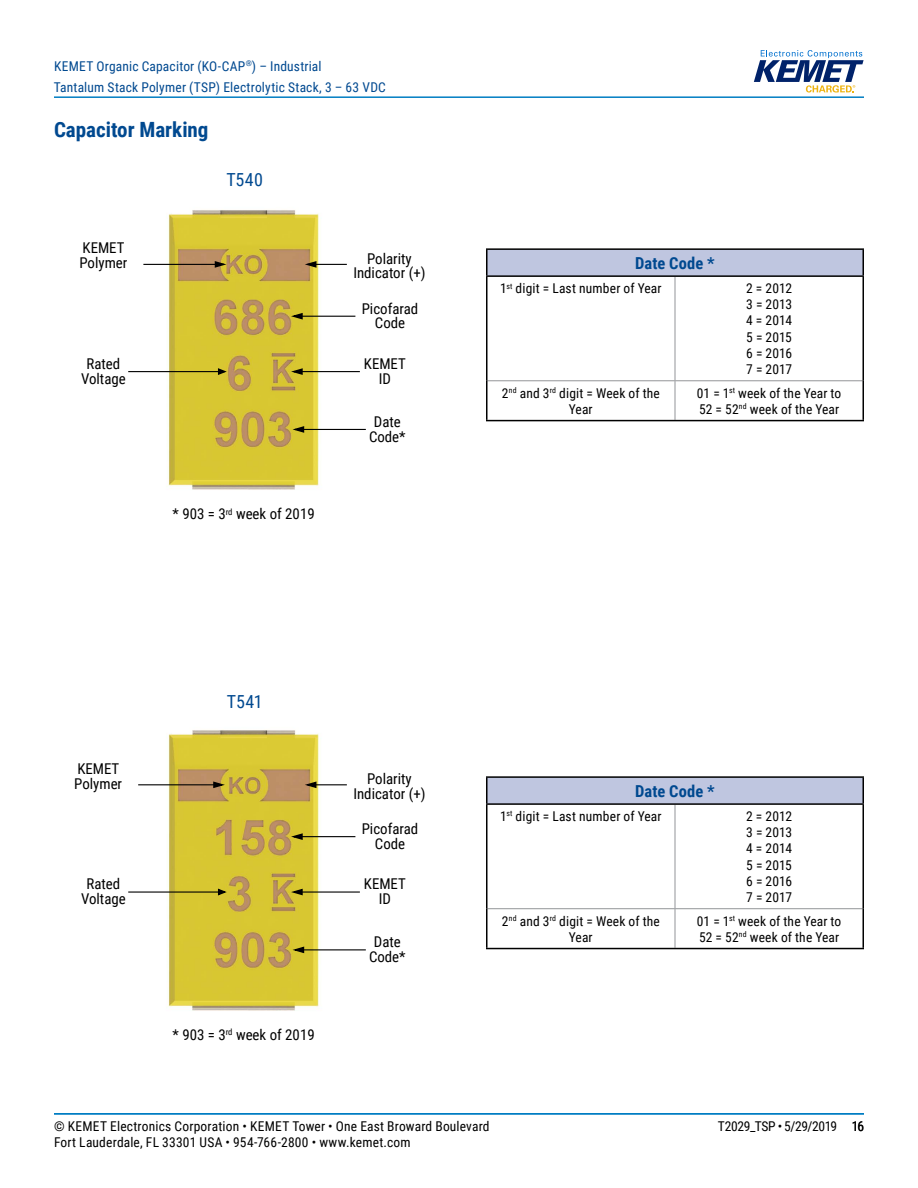
<style>
.page{position:relative;width:918px;height:1188px;background:#fff}
.page>*{position:absolute;margin:0;border:0;box-sizing:border-box;transform-origin:0 0}
.t1{font:700 21px "Roboto Condensed";color:#004990}
.t2{font:18px "Roboto Condensed";letter-spacing:.005em;color:#004990}
.t3{font:700 16.5px "Roboto Condensed";letter-spacing:.005em;color:#004990}
.t4{font:14.85px/14.9px "Roboto Condensed";color:#000;text-align:center}
.t5{font:13.5px/16.2px "Roboto Condensed";letter-spacing:.01em;color:#000;text-align:justify}
.t6{font:13.5px/21px "Roboto Condensed";letter-spacing:.015em;color:#004990}
.t7{font:13.5px "Roboto Condensed";letter-spacing:-.025em;color:#000}
</style>
<div class="page">
<hr style="left:54px;top:1113px;width:810px;height:2px;background:#007dc3">
<hr style="left:54px;top:96px;width:810px;height:2px;background:#007dc3">
<svg style="left:754px;top:50px;width:110px;height:43px"></svg>
<img style="left:128px;top:210px;width:238px;height:280px">
<hr style="left:143px;top:264px;width:73px;height:1px;background:#000">
<svg style="left:214px;top:260px;width:15px;height:9px"></svg>
<hr style="left:128px;top:371px;width:91px;height:1px;background:#000">
<svg style="left:217px;top:367px;width:12px;height:9px"></svg>
<hr style="left:315px;top:264px;width:32px;height:1px;background:#000">
<svg style="left:302px;top:260px;width:16px;height:9px"></svg>
<hr style="left:302px;top:316px;width:53px;height:1px;background:#000">
<svg style="left:288px;top:312px;width:16px;height:8px"></svg>
<hr style="left:302px;top:371px;width:58px;height:1px;background:#000">
<svg style="left:288px;top:367px;width:16px;height:9px"></svg>
<hr style="left:303px;top:429px;width:63px;height:1px;background:#000">
<svg style="left:290px;top:425px;width:15px;height:9px"></svg>
<img style="left:138px;top:730px;width:228px;height:281px">
<hr style="left:138px;top:784px;width:76px;height:1px;background:#000">
<svg style="left:212px;top:781px;width:16px;height:8px"></svg>
<hr style="left:128px;top:891px;width:91px;height:2px;background:#000">
<svg style="left:217px;top:888px;width:12px;height:9px"></svg>
<hr style="left:315px;top:784px;width:32px;height:1px;background:#000">
<svg style="left:302px;top:780px;width:16px;height:9px"></svg>
<hr style="left:302px;top:836px;width:53px;height:1px;background:#000">
<svg style="left:288px;top:832px;width:16px;height:9px"></svg>
<hr style="left:302px;top:891px;width:58px;height:2px;background:#000">
<svg style="left:288px;top:888px;width:16px;height:8px"></svg>
<hr style="left:303px;top:949px;width:63px;height:1px;background:#000">
<svg style="left:290px;top:946px;width:15px;height:8px"></svg>
<div style="left:487px;top:249px;width:376px;height:27px;background:#bfc6e0"></div>
<hr style="left:675px;top:277px;width:1px;height:103px;background:#939598">
<hr style="left:488px;top:380px;width:187px;height:1px;background:#939598">
<hr style="left:675px;top:380px;width:187px;height:1px;background:#939598">
<hr style="left:675px;top:381px;width:1px;height:39px;background:#939598">
<hr style="left:486px;top:277px;width:2px;height:104px;background:#000">
<hr style="left:862px;top:277px;width:2px;height:104px;background:#000">
<hr style="left:486px;top:381px;width:2px;height:39px;background:#000">
<hr style="left:862px;top:381px;width:2px;height:39px;background:#000">
<hr style="left:486px;top:420px;width:189px;height:1px;background:#000">
<hr style="left:675px;top:420px;width:189px;height:1px;background:#000">
<hr style="left:486px;top:248px;width:189px;height:2px;background:#000">
<hr style="left:486px;top:250px;width:2px;height:25px;background:#000">
<hr style="left:675px;top:248px;width:189px;height:2px;background:#000">
<hr style="left:862px;top:250px;width:2px;height:25px;background:#000">
<hr style="left:486px;top:275px;width:189px;height:2px;background:#000">
<hr style="left:675px;top:275px;width:189px;height:2px;background:#000">
<div style="left:487px;top:777px;width:376px;height:27px;background:#bfc6e0"></div>
<hr style="left:675px;top:805px;width:1px;height:103px;background:#939598">
<hr style="left:488px;top:908px;width:187px;height:1px;background:#939598">
<hr style="left:675px;top:908px;width:187px;height:1px;background:#939598">
<hr style="left:675px;top:909px;width:1px;height:39px;background:#939598">
<hr style="left:486px;top:805px;width:2px;height:104px;background:#000">
<hr style="left:862px;top:805px;width:2px;height:104px;background:#000">
<hr style="left:486px;top:909px;width:2px;height:39px;background:#000">
<hr style="left:862px;top:909px;width:2px;height:39px;background:#000">
<hr style="left:486px;top:948px;width:189px;height:1px;background:#000">
<hr style="left:675px;top:948px;width:189px;height:1px;background:#000">
<hr style="left:486px;top:776px;width:189px;height:2px;background:#000">
<hr style="left:486px;top:778px;width:2px;height:25px;background:#000">
<hr style="left:675px;top:776px;width:189px;height:2px;background:#000">
<hr style="left:862px;top:778px;width:2px;height:25px;background:#000">
<hr style="left:486px;top:803px;width:189px;height:2px;background:#000">
<hr style="left:675px;top:803px;width:189px;height:2px;background:#000">
<p class="t6" style="left:54px;top:55px;width:333px">KEMET Organic Capacitor (KO-CAP<sup>®</sup>) – Industrial<br>Tantalum Stack Polymer (TSP) Electrolytic Stack, 3 – 63 VDC</p>
<h1 class="t1" style="left:54px;top:115px;width:156px">Capacitor Marking</h1>
<h2 class="t2" style="left:226px;top:167px;width:38px">T540</h2>
<p class="t4" style="left:79px;top:240px;width:49px;text-align:left">KEMET<br>Polymer</p>
<p class="t4" style="left:353px;top:250px;width:74px">Polarity<br>Indicator (+)</p>
<p class="t4" style="left:81px;top:356px;width:46px">Rated<br>Voltage</p>
<p class="t4" style="left:173px;top:506px;width:144px">* 903 = 3<sup>rd</sup> week of 2019</p>
<p class="t4" style="left:362px;top:300px;width:58px">Picofarad<br>Code</p>
<p class="t4" style="left:364px;top:355px;width:44px">KEMET<br>ID</p>
<p class="t4" style="left:369px;top:413px;width:38px">Date<br>Code*</p>
<h2 class="t2" style="left:227px;top:689px;width:37px">T541</h2>
<p class="t4" style="left:74px;top:761px;width:49px;text-align:left">KEMET<br>Polymer</p>
<p class="t4" style="left:353px;top:771px;width:74px">Polarity<br>Indicator (+)</p>
<p class="t4" style="left:81px;top:876px;width:46px">Rated<br>Voltage</p>
<p class="t4" style="left:173px;top:1027px;width:144px">* 903 = 3<sup>rd</sup> week of 2019</p>
<p class="t4" style="left:362px;top:821px;width:58px">Picofarad<br>Code</p>
<p class="t4" style="left:364px;top:876px;width:44px">KEMET<br>ID</p>
<p class="t4" style="left:369px;top:934px;width:38px">Date<br>Code*</p>
<p class="t3" style="left:635px;top:251px;width:81px">Date Code *</p>
<p class="t5" style="left:500px;top:280px;width:163px">1<sup>st</sup> digit = Last number of Year</p>
<p class="t5" style="left:746px;top:280px;width:47px">2 = 2012<br>3 = 2013<br>4 = 2014<br>5 = 2015<br>6 = 2016<br>7 = 2017</p>
<p class="t5" style="left:502px;top:384px;width:160px;text-align:center">2<sup>nd</sup> and 3<sup>rd</sup> digit = Week of the<br>Year</p>
<p class="t5" style="left:697px;top:384px;width:146px">01 = 1<sup>st</sup> week of the Year to<br>52 = 52<sup>nd</sup> week of the Year</p>
<p class="t3" style="left:635px;top:779px;width:81px">Date Code *</p>
<p class="t5" style="left:500px;top:808px;width:163px">1<sup>st</sup> digit = Last number of Year</p>
<p class="t5" style="left:746px;top:808px;width:47px">2 = 2012<br>3 = 2013<br>4 = 2014<br>5 = 2015<br>6 = 2016<br>7 = 2017</p>
<p class="t5" style="left:502px;top:912px;width:160px;text-align:center">2<sup>nd</sup> and 3<sup>rd</sup> digit = Week of the<br>Year</p>
<p class="t5" style="left:697px;top:912px;width:146px">01 = 1<sup>st</sup> week of the Year to<br>52 = 52<sup>nd</sup> week of the Year</p>
<p class="t5" style="left:54px;top:1117px;width:437px">© KEMET Electronics Corporation • KEMET Tower • One East Broward Boulevard</p>
<p class="t7" style="left:718px;top:1116px;width:148px">T2029_TSP • 5/29/2019 16</p>
<p class="t5" style="left:54px;top:1133px;width:358px">Fort Lauderdale, FL 33301 USA • 954-766-2800 • www.kemet.com</p>
</div>
